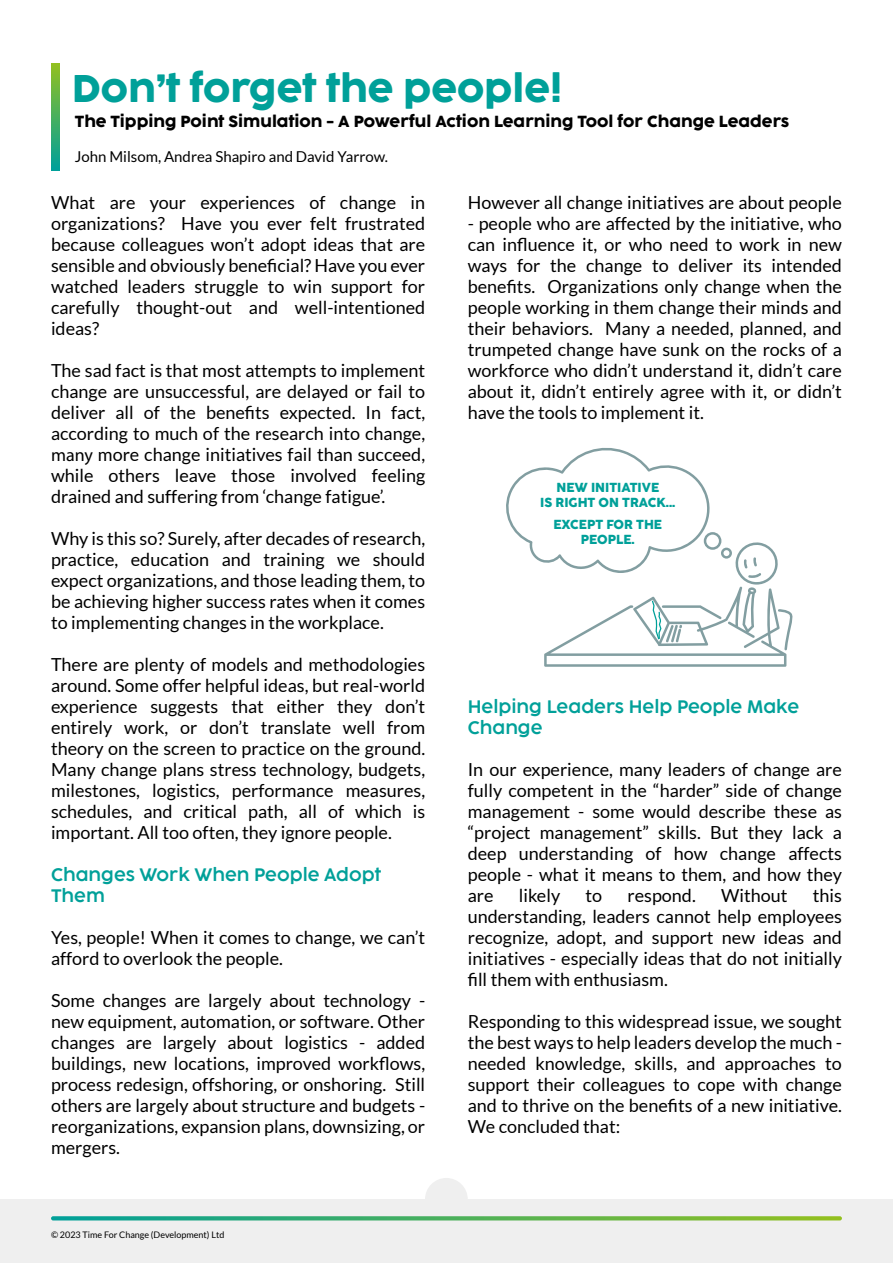
<style>
.page{position:relative;width:893px;height:1263px;background:#fff}
.page>*{position:absolute;margin:0;border:0;box-sizing:border-box;transform-origin:0 0}
.t1{font:36px "Cocogoose Pro";color:#00a099}
.t2{font:18px/21px "Lato";color:#000;text-align:justify}
.t3{font:300 18px/21px "Cocogoose Pro";color:#00a099}
.t4{font:15px "Cocogoose Pro";color:#000}
.t5{font:15px "Lato";color:#000}
.t6{font:12.3px/14.7px "Cocogoose Pro";color:#00a099;text-align:center}
.t7{font:9px "Lato";color:#000}
.s1{font-family:"Myriad Pro"}
</style>
<div class="page">
<div style="left:0;top:1199px;width:893px;height:64px;background:#efefef"></div>
<div style="left:425px;top:1178px;width:43px;height:43px;background:#efefef;border-radius:50%"></div>
<svg style="left:51px;top:1216px;width:791px;height:4px;background:#53b364"></svg>
<svg style="left:51px;top:64px;width:9px;height:106px"></svg>
<svg style="left:506px;top:447px;width:287px;height:220px"></svg>
<h1 class="t1" style="left:72px;top:59px;width:491px">Don’t forget the people!</h1>
<p class="t4" style="left:75px;top:109px;width:716px">The Tipping Point Simulation - A Powerful Action Learning Tool for Change Leaders</p>
<p class="t5" style="left:75px;top:148px;width:315px">John Milsom, Andrea Shapiro and David Yarrow.</p>
<p class="t2" style="left:51px;top:192px;width:376px">What are your experiences of change in organizations? Have you ever felt frustrated because colleagues won’t adopt ideas that are sensible and obviously beneficial? Have you ever watched leaders struggle to win support for carefully thought-out and well-intentioned ideas?</p>
<p class="t2" style="left:51px;top:360px;width:376px">The sad fact is that most attempts to implement change are unsuccessful, are delayed or fail to deliver all of the benefits expected. In fact, according to much of the research into change, <span class="s1">many</span> more change initiatives fail than succeed, while others leave those involved feeling drained and suffering from ‘change fatigue’.</p>
<p class="t2" style="left:51px;top:528px;width:376px">Why is this so? Surely, after decades of research, practice, education and training we should expect organizations, and those leading them, to be achieving higher success rates when it comes to implementing changes in the workplace.</p>
<p class="t2" style="left:51px;top:654px;width:376px">There are plenty of models and methodologies around. Some offer helpful ideas, but real-world experience suggests that either they don’t entirely work, or don’t translate well from theory on the screen to practice on the ground.<br>Many change plans stress technology, budgets, milestones, logistics, performance measures, schedules, and critical path, all of which is important. All too often, they ignore people.</p>
<p class="t3" style="left:51px;top:863px;width:332px">Changes Work When People Adopt<br>Them</p>
<p class="t2" style="left:51px;top:927px;width:376px">Yes, people! When it comes to change, we can’t afford to overlook the people.</p>
<p class="t2" style="left:51px;top:990px;width:376px">Some changes are largely about technology - new equipment, automation, or software. Other changes are largely about logistics - added buildings, new locations, improved workflows, process redesign, offshoring, or onshoring. Still others are largely about structure and budgets - reorganizations, expansion plans, downsizing, or mergers.</p>
<p class="t2" style="left:468px;top:192px;width:376px">However all change initiatives are about people</p>
<p class="t2" style="left:468px;top:213px;width:376px">- people who are affected by the initiative, who can influence it, or who need to work in new ways for the change to deliver its intended benefits. Organizations only change when the people working in them change their minds and their behaviors. Many a needed, planned, and trumpeted change have sunk on the rocks of a workforce who didn’t understand it, didn’t care about it, didn’t entirely agree with it, or didn’t have the tools to implement it.</p>
<p class="t6" style="left:540px;top:480px;width:137px">NEW INITIATIVE<br>IS RIGHT ON TRACK...</p>
<p class="t6" style="left:553px;top:517px;width:110px">EXCEPT FOR THE<br>PEOPLE.</p>
<p class="t3" style="left:468px;top:696px;width:333px">Helping Leaders Help People Make<br>Change</p>
<p class="t2" style="left:468px;top:759px;width:376px">In our experience, many leaders of change are fully competent in the “harder” side of change management - some would describe these as “project management” skills. But they lack a deep understanding of how change affects people - what it means to them, and how they are</p>
<p class="t2" style="left:468px;top:885px;width:376px;text-indent:345px">this understanding, leaders cannot help employees recognize, adopt, and support new ideas and initiatives - especially ideas that do not initially fill them with enthusiasm.</p>
<p class="t2" style="left:468px;top:1011px;width:376px">Responding to this widespread issue, we sought the best ways to help leaders develop the much - needed knowledge, skills, and approaches to support their colleagues to cope with change and to thrive on the benefits of a new initiative.<br>We concluded that:</p>
<p class="t2" style="left:519px;top:885px;width:43px">likely</p>
<p class="t2" style="left:585px;top:885px;width:18px">to</p>
<p class="t2" style="left:627px;top:885px;width:70px">respond.</p>
<p class="t2" style="left:721px;top:885px;width:68px">Without</p>
<p class="t7" style="left:51px;top:1229px;width:175px">© 2023 Time For Change (Development) Ltd</p>
</div>
